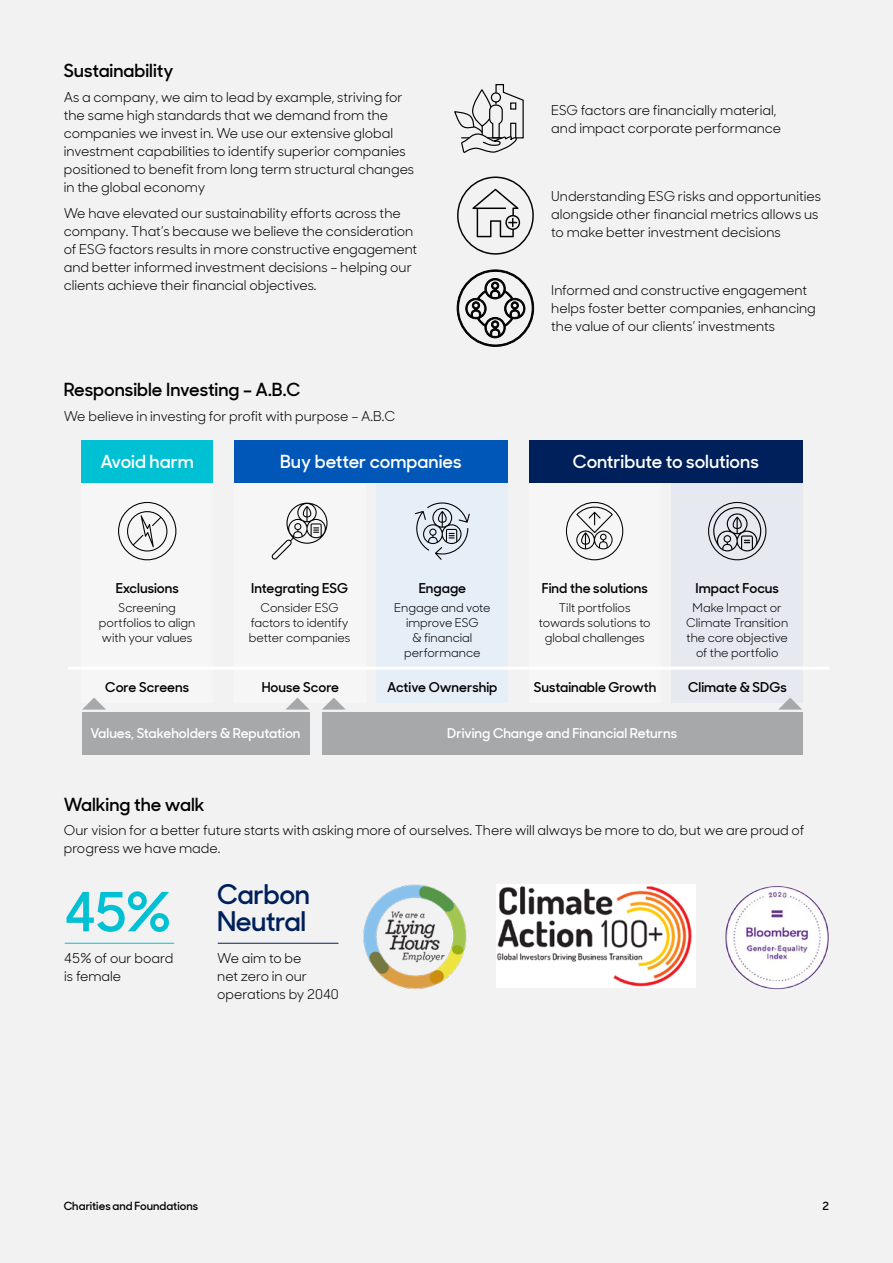
<style>
.page{position:relative;width:893px;height:1263px;background:#f2f2f2}
.page>*{position:absolute;margin:0;border:0;box-sizing:border-box;transform-origin:0 0}
.t1{font:600 54px "Sharp Sans Display No 1";color:#00c1d4}
.t2{font:600 27px/27px "Sharp Sans Display No 1";letter-spacing:-.02em;color:#00205b}
.t3{font:600 18px "Sharp Sans Display No 1";color:#000}
.t4{font:600 18px "Sharp Sans Display No 1";color:#fff}
.t5{font:13.5px/18px "Sharp Sans Display No 1";color:#000}
.t6{font:600 13.5px "Sharp Sans Display No 1";color:#000}
.t7{font:600 13.5px "Sharp Sans Display No 1";color:#fff}
.t8{font:12px/15px "Sharp Sans Display No 1";color:#000;text-align:center}
.t9{font:600 11.25px "Sharp Sans Display No 1";letter-spacing:.005em;color:#000}
</style>
<div class="page">
<div style="left:82px;top:482px;width:131px;height:220px;background:#f6f6f6"></div>
<div style="left:377px;top:482px;width:131px;height:220px;background:#e6eef8"></div>
<div style="left:234px;top:482px;width:131px;height:220px;background:#f6f6f6"></div>
<div style="left:529px;top:482px;width:131px;height:220px;background:#f6f6f6"></div>
<div style="left:672px;top:482px;width:131px;height:220px;background:#e6e9ef"></div>
<div style="left:82px;top:440px;width:131px;height:42px;background:#00c1d4"></div>
<div style="left:234px;top:440px;width:274px;height:42px;background:#0057b7"></div>
<div style="left:322px;top:712px;width:481px;height:42px;background:#a7a8a9"></div>
<div style="left:82px;top:712px;width:227px;height:42px;background:#a7a8a9"></div>
<div style="left:529px;top:440px;width:274px;height:42px;background:#00205b"></div>
<svg style="left:118px;top:502px;width:58px;height:58px"></svg>
<svg style="left:272px;top:503px;width:56px;height:57px"></svg>
<svg style="left:566px;top:502px;width:57px;height:58px"></svg>
<svg style="left:415px;top:502px;width:55px;height:58px"></svg>
<svg style="left:708px;top:502px;width:58px;height:58px"></svg>
<hr style="left:68px;top:667px;width:761px;height:3px;background:#fff">
<svg style="left:82px;top:698px;width:24px;height:12px"></svg>
<svg style="left:285px;top:697px;width:24px;height:13px"></svg>
<svg style="left:322px;top:697px;width:24px;height:13px"></svg>
<svg style="left:778px;top:697px;width:24px;height:13px"></svg>
<svg style="left:454px;top:84px;width:70px;height:69px"></svg>
<svg style="left:457px;top:270px;width:77px;height:76px"></svg>
<svg style="left:457px;top:177px;width:77px;height:78px"></svg>
<img style="left:497px;top:884px;width:199px;height:103px">
<img style="left:725px;top:886px;width:104px;height:103px">
<img style="left:363px;top:884px;width:104px;height:105px">
<hr style="left:65px;top:943px;width:109px;height:1px;background:#00c1d4">
<hr style="left:218px;top:943px;width:120px;height:1px;background:#00205b">
<h3 class="t3" style="left:64px;top:57px;width:111px">Sustainability</h3>
<p class="t5" style="left:64px;top:87px;width:352px">As a company, we aim to lead by example, striving for the same high standards that we demand from the companies we invest in. We use our extensive global investment capabilities to identify superior companies positioned to benefit from long term structural changes in the global economy</p>
<p class="t5" style="left:64px;top:203px;width:355px">We have elevated our sustainability efforts across the company. That’s because we believe the consideration of ESG factors results in more constructive engagement and better informed investment decisions – helping our clients achieve their financial objectives.</p>
<h3 class="t3" style="left:64px;top:376px;width:238px">Responsible Investing – A.B.C</h3>
<p class="t5" style="left:64px;top:406px;width:333px">We believe in investing for profit with purpose – A.B.C</p>
<h3 class="t4" style="left:101px;top:447px;width:95px">Avoid harm</h3>
<h3 class="t4" style="left:280px;top:447px;width:183px">Buy better companies</h3>
<p class="t6" style="left:116px;top:578px;width:65px">Exclusions</p>
<p class="t8" style="left:99px;top:600px;width:98px">Screening portfolios to align with your values</p>
<p class="t6" style="left:251px;top:578px;width:98px">Integrating ESG</p>
<p class="t8" style="left:249px;top:600px;width:103px">Consider ESG factors to identify better companies</p>
<p class="t6" style="left:419px;top:578px;width:49px">Engage</p>
<p class="t8" style="left:394px;top:600px;width:98px">Engage and vote improve ESG<br>&amp; financial performance</p>
<p class="t5" style="left:551px;top:100px;width:231px">ESG factors are financially material, and impact corporate performance</p>
<p class="t5" style="left:551px;top:186px;width:271px">Understanding ESG risks and opportunities alongside other financial metrics allows us to make better investment decisions</p>
<p class="t5" style="left:551px;top:280px;width:266px">Informed and constructive engagement helps foster better companies, enhancing the value of our clients’ investments</p>
<h3 class="t4" style="left:573px;top:447px;width:187px">Contribute to solutions</h3>
<p class="t6" style="left:542px;top:578px;width:107px">Find the solutions</p>
<p class="t8" style="left:539px;top:600px;width:113px">Tilt portfolios towards solutions to global challenges</p>
<p class="t6" style="left:696px;top:578px;width:85px">Impact Focus</p>
<p class="t8" style="left:686px;top:600px;width:104px">Make Impact or<br>Climate Transition the core objective of the portfolio</p>
<p class="t6" style="left:105px;top:676px;width:85px">Core Screens</p>
<p class="t6" style="left:262px;top:676px;width:79px">House Score</p>
<p class="t6" style="left:387px;top:676px;width:112px">Active Ownership</p>
<p class="t6" style="left:534px;top:676px;width:124px">Sustainable Growth</p>
<p class="t6" style="left:688px;top:676px;width:100px">Climate &amp; SDGs</p>
<p class="t7" style="left:91px;top:723px;width:211px">Values, Stakeholders &amp; Reputation</p>
<p class="t7" style="left:447px;top:723px;width:232px">Driving Change and Financial Returns</p>
<h3 class="t3" style="left:64px;top:790px;width:142px">Walking the walk</h3>
<p class="t5" style="left:64px;top:820px;width:742px">Our vision for a better future starts with asking more of ourselves. There will always be more to do, but we are proud of progress we have made.</p>
<h1 class="t1" style="left:64px;top:870px;width:108px">45%</h1>
<p class="t5" style="left:64px;top:948px;width:111px">45% of our board is female</p>
<h2 class="t2" style="left:217px;top:879px;width:94px">Carbon<br>Neutral</h2>
<p class="t5" style="left:217px;top:948px;width:123px">We aim to be<br>net zero in our operations by 2040</p>
<p class="t9" style="left:64px;top:1197px;width:136px">Charities and Foundations</p>
<p class="t9" style="left:823px;top:1197px;width:8px">2</p>
</div>
